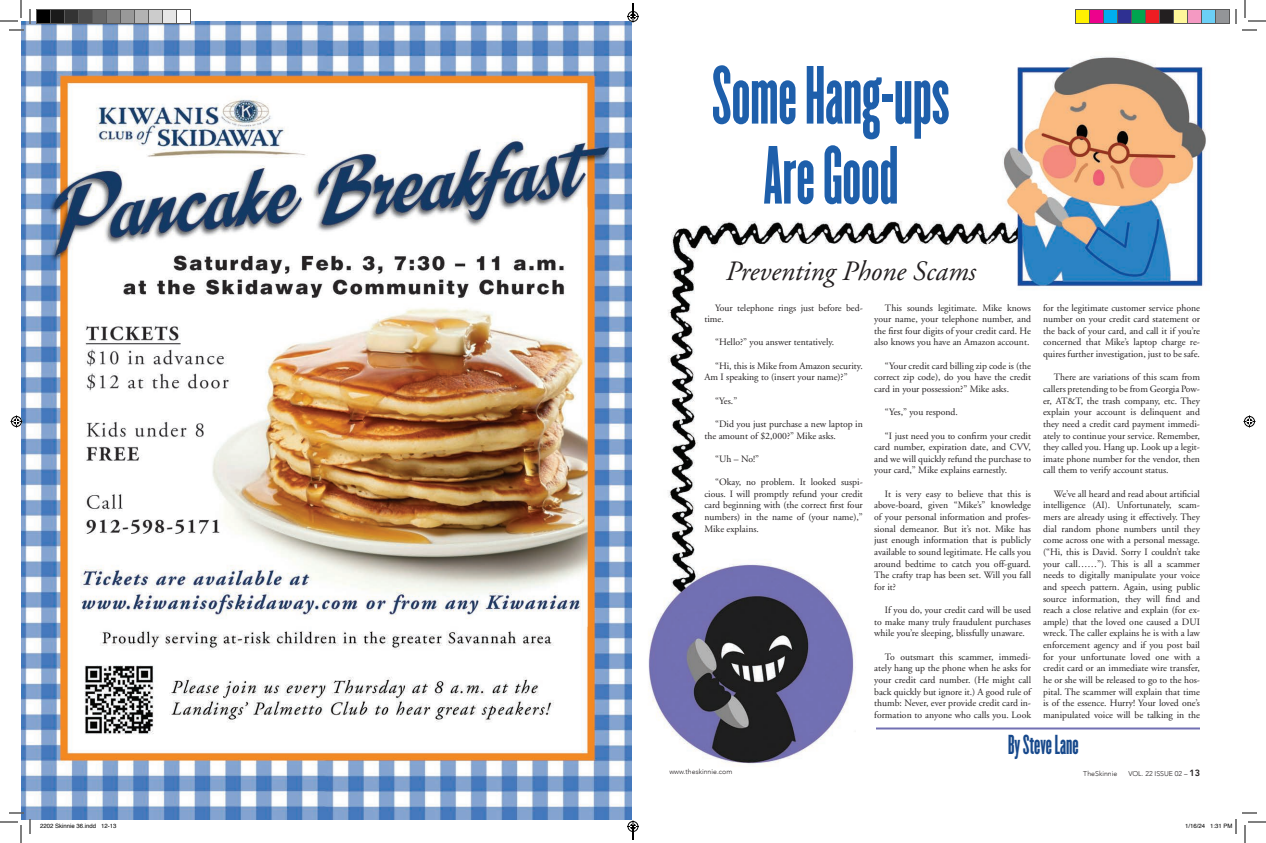
<style>
.page{position:relative;width:1266px;height:843px;background:#fff}
.page>*{position:absolute;margin:0;border:0;box-sizing:border-box;transform-origin:0 0}
.t1{font:72px/80px "Champion HTF Bantamweight";color:#1e5fab;text-align:center}
.t2{font:italic 28px "Adobe Garamond";color:#231f20}
.t3{font:24px "Champion HTF Bantamweight";color:#17498c}
.t4{font:9.7px/11.6px "Adobe Garamond";color:#231f20;text-align:justify}
.t5{font:300 7px "Avenir";color:#231f20}
.t6{font:6px "Helvetica";color:#000}
.s1{font-weight:800;font-size:9px}
</style>
<div class="page">
<img style="left:633px;top:22px;width:573px;height:745px">
<hr style="left:876px;top:728px;width:324px;height:2px;background:#7270b3">
<img style="left:21px;top:21px;width:610px;height:798px">
<svg style="left:0;top:0;width:31px;height:31px"></svg>
<svg style="left:0;top:812px;width:31px;height:31px"></svg>
<svg style="left:1235px;top:0;width:31px;height:31px"></svg>
<svg style="left:10px;top:416px;width:12px;height:12px"></svg>
<svg style="left:1244px;top:416px;width:12px;height:12px"></svg>
<div style="left:36px;top:10px;width:14px;height:14px;background:#000"></div>
<div style="left:36px;top:9px;width:15px;height:15px;border:1px solid #595959"></div>
<div style="left:50px;top:10px;width:14px;height:14px;background:#1a1a1a"></div>
<div style="left:50px;top:9px;width:15px;height:15px;border:1px solid #595959"></div>
<div style="left:64px;top:10px;width:14px;height:14px;background:#333"></div>
<div style="left:64px;top:9px;width:15px;height:15px;border:1px solid #595959"></div>
<div style="left:78px;top:10px;width:14px;height:14px;background:#4d4d4d"></div>
<div style="left:78px;top:9px;width:15px;height:15px;border:1px solid #595959"></div>
<div style="left:92px;top:10px;width:14px;height:14px;background:#666"></div>
<div style="left:92px;top:9px;width:15px;height:15px;border:1px solid #595959"></div>
<div style="left:106px;top:10px;width:14px;height:14px;background:#808080"></div>
<div style="left:106px;top:9px;width:15px;height:15px;border:1px solid #595959"></div>
<div style="left:120px;top:10px;width:14px;height:14px;background:#999"></div>
<div style="left:120px;top:9px;width:15px;height:15px;border:1px solid #595959"></div>
<div style="left:134px;top:10px;width:14px;height:14px;background:#b3b3b3"></div>
<div style="left:134px;top:9px;width:15px;height:15px;border:1px solid #595959"></div>
<div style="left:148px;top:10px;width:14px;height:14px;background:#ccc"></div>
<div style="left:148px;top:9px;width:15px;height:15px;border:1px solid #595959"></div>
<div style="left:162px;top:10px;width:14px;height:14px;background:#e6e6e6"></div>
<div style="left:162px;top:9px;width:15px;height:15px;border:1px solid #595959"></div>
<div style="left:176px;top:10px;width:14px;height:14px;background:#fff"></div>
<div style="left:176px;top:9px;width:15px;height:15px;border:1px solid #595959"></div>
<div style="left:1076px;top:10px;width:14px;height:14px;background:#fff101"></div>
<div style="left:1075px;top:9px;width:15px;height:15px;border:1px solid #595959"></div>
<div style="left:1090px;top:10px;width:14px;height:14px;background:#ed028c"></div>
<div style="left:1089px;top:9px;width:15px;height:15px;border:1px solid #595959"></div>
<div style="left:1104px;top:10px;width:14px;height:14px;background:#00aeef"></div>
<div style="left:1103px;top:9px;width:15px;height:15px;border:1px solid #595959"></div>
<div style="left:1118px;top:10px;width:14px;height:14px;background:#2e3092"></div>
<div style="left:1117px;top:9px;width:15px;height:15px;border:1px solid #595959"></div>
<div style="left:1132px;top:10px;width:14px;height:14px;background:#00a54f"></div>
<div style="left:1131px;top:9px;width:15px;height:15px;border:1px solid #595959"></div>
<div style="left:1146px;top:10px;width:14px;height:14px;background:#ee1d23"></div>
<div style="left:1145px;top:9px;width:15px;height:15px;border:1px solid #595959"></div>
<div style="left:1160px;top:10px;width:14px;height:14px;background:#231f20"></div>
<div style="left:1159px;top:9px;width:15px;height:15px;border:1px solid #595959"></div>
<div style="left:1174px;top:10px;width:14px;height:14px;background:#fff79a"></div>
<div style="left:1173px;top:9px;width:15px;height:15px;border:1px solid #595959"></div>
<div style="left:1188px;top:10px;width:14px;height:14px;background:#f499c2"></div>
<div style="left:1187px;top:9px;width:15px;height:15px;border:1px solid #595959"></div>
<div style="left:1202px;top:10px;width:14px;height:14px;background:#6bcff6"></div>
<div style="left:1201px;top:9px;width:15px;height:15px;border:1px solid #595959"></div>
<div style="left:1216px;top:10px;width:14px;height:14px;background:#939598"></div>
<div style="left:1215px;top:9px;width:15px;height:15px;border:1px solid #595959"></div>
<svg style="left:1235px;top:812px;width:31px;height:31px"></svg>
<svg style="left:627px;top:3px;width:12px;height:19px"></svg>
<svg style="left:627px;top:820px;width:12px;height:20px"></svg>
<h1 class="t1" style="left:712px;top:60px;width:239px">Some Hang-ups<br>Are Good</h1>
<h2 class="t2" style="left:726px;top:256px;width:251px">Preventing Phone Scams</h2>
<p class="t4" style="left:704px;top:302px;width:160px;text-indent:11px">Your telephone rings just before bed&shy;time.</p>
<p class="t4" style="left:715px;top:337px;width:121px">“Hello?” you answer tentatively.</p>
<p class="t4" style="left:704px;top:360px;width:160px;text-indent:11px">“Hi, this is Mike from Amazon security.<br>Am I speaking to (insert your name)?”</p>
<p class="t4" style="left:715px;top:395px;width:24px">“Yes.”</p>
<p class="t4" style="left:704px;top:418px;width:160px;text-indent:11px">“Did you just purchase a new laptop in the amount of $2,000?” Mike asks.</p>
<p class="t4" style="left:715px;top:453px;width:45px">“Uh – No!”</p>
<p class="t4" style="left:704px;top:476px;width:160px;text-indent:11px">“Okay, no problem. It looked suspi&shy;cious. I will promptly refund your credit card beginning with (the correct first four numbers) in the name of (your name),” Mike explains.</p>
<p class="t4" style="left:874px;top:302px;width:158px;text-indent:11px">This sounds legitimate. Mike knows your name, your telephone number, and the first four digits of your credit card. He also knows you have an Amazon account.</p>
<p class="t4" style="left:874px;top:360px;width:158px;text-indent:11px">“Your credit card billing zip code is (the correct zip code), do you have the credit card in your possession?” Mike asks.</p>
<p class="t4" style="left:885px;top:407px;width:74px">“Yes,” you respond.</p>
<p class="t4" style="left:874px;top:430px;width:158px;text-indent:11px">“I just need you to confirm your credit card number, expiration date, and CVV, and we will quickly refund the purchase to your card,” Mike explains earnestly.</p>
<p class="t4" style="left:874px;top:488px;width:158px;text-indent:11px">It is very easy to believe that this is above-board, given “Mike’s” knowledge of your personal information and profes&shy;sional demeanor. But it’s not. Mike has just enough information that is publicly available to sound legitimate. He calls you around bedtime to catch you off-guard.<br>The crafty trap has been set. Will you fall for it?</p>
<p class="t4" style="left:874px;top:605px;width:158px;text-indent:11px">If you do, your credit card will be used to make many truly fraudulent purchases while you’re sleeping, blissfully unaware.</p>
<p class="t4" style="left:874px;top:651px;width:158px;text-indent:11px">To outsmart this scammer, immedi&shy;ately hang up the phone when he asks for your credit card number. (He might call back quickly but ignore it.) A good rule of thumb: Never, ever provide credit card in&shy;formation to anyone who calls you. Look</p>
<p class="t4" style="left:1043px;top:302px;width:158px">for the legitimate customer service phone number on your credit card statement or the back of your card, and call it if you’re concerned that Mike’s laptop charge re&shy;quires further investigation, just to be safe.</p>
<p class="t4" style="left:1043px;top:372px;width:158px;text-indent:11px">There are variations of this scam from callers pretending to be from Georgia Pow&shy;er, AT&amp;T, the trash company, etc. They explain your account is delinquent and they need a credit card payment immedi&shy;ately to continue your service. Remember, they called you. Hang up. Look up a legit&shy;imate phone number for the vendor, then call them to verify account status.</p>
<p class="t4" style="left:1043px;top:488px;width:158px;text-indent:11px">We’ve all heard and read about artificial intelligence (AI). Unfortunately, scam&shy;mers are already using it effectively. They dial random phone numbers until they come across one with a personal message. (“Hi, this is David. Sorry I couldn’t take your call……”). This is all a scammer needs to digitally manipulate your voice and speech pattern. Again, using public source information, they will find and reach a close relative and explain (for ex&shy;ample) that the loved one caused a DUI wreck. The caller explains he is with a law enforcement agency and if you post bail for your unfortunate loved one with a credit card or an immediate wire transfer, he or she will be released to go to the hos&shy;pital. The scammer will explain that time is of the essence. Hurry! Your loved one’s manipulated voice will be talking in the</p>
<h3 class="t3" style="left:1008px;top:730px;width:72px">By Steve Lane</h3>
<p class="t5" style="left:669px;top:768px;width:65px">www.theskinnie.com</p>
<p class="t5" style="left:1083px;top:770px;width:36px">TheSkinnie</p>
<p class="t5" style="left:1128px;top:770px;width:73px">VOL. 22 ISSUE 02 – <span class="s1">13</span></p>
<p class="t6" style="left:40px;top:821px;width:78px">2202 Skinnie 36.indd 12-13</p>
<p class="t6" style="left:1185px;top:821px;width:49px">1/16/24 1:31 PM</p>
</div>
